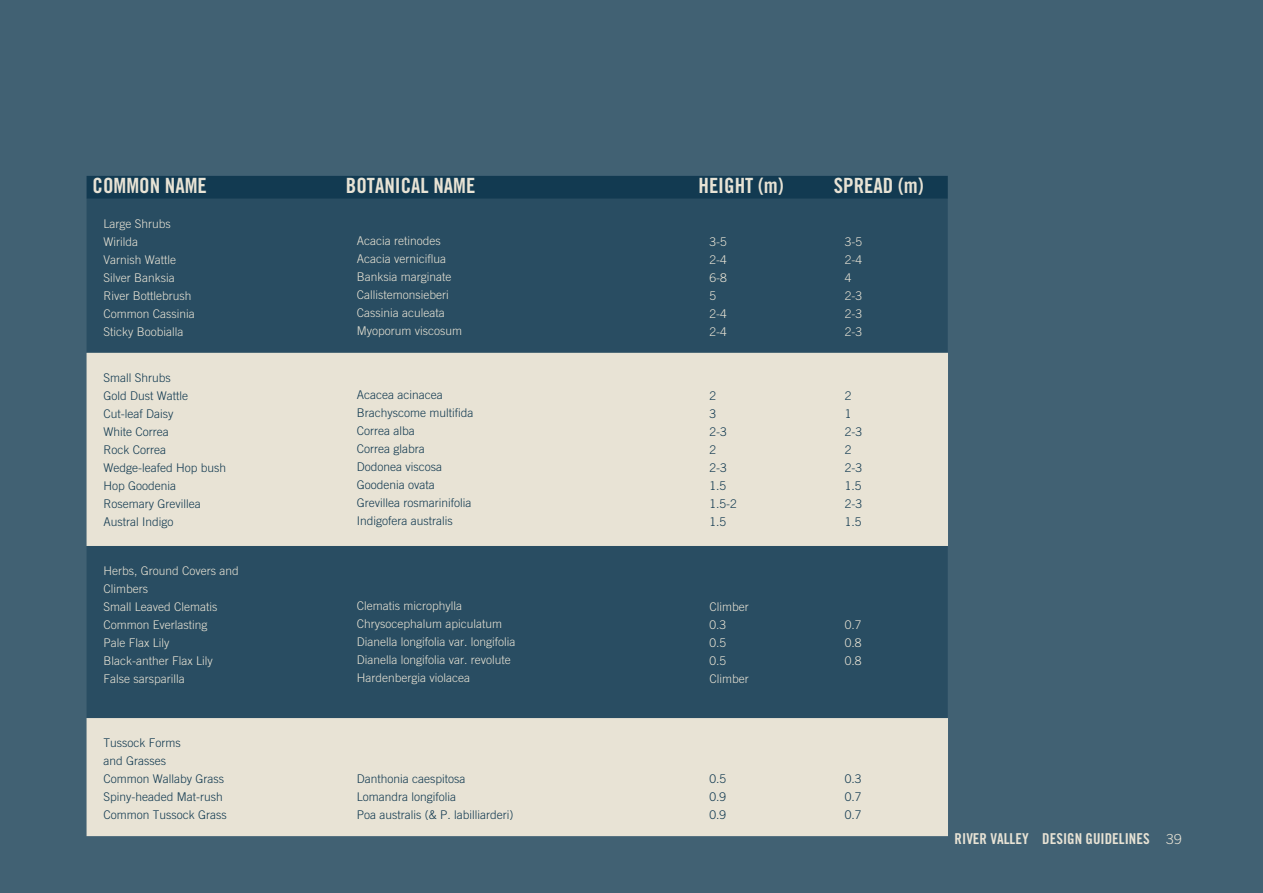
<style>
.page{position:relative;width:1263px;height:893px;background:#416173}
.page>*{position:absolute;margin:0;border:0;box-sizing:border-box;transform-origin:0 0}
.t1{font:21px "Trade Gothic Bold Cond Twenty";color:#e8e3d5}
.t2{font:15px "Trade Gothic Bold Cond Twenty";color:#e8e3d5}
.t3{font:300 12px/18px "Trade Gothic";color:#e8e3d5}
.t4{font:300 12px/18px "Trade Gothic";color:#123a51}
.s1{font-family:"Trade Gothic";font-weight:300;font-size:13.8px}
</style>
<div class="page">
<div style="left:87px;top:176px;width:861px;height:23px;background:#123a51"></div>
<div style="left:87px;top:199px;width:861px;height:154px;background:#294d62"></div>
<svg style="left:87px;top:353px;width:861px;height:483px;background:#a3adac"></svg>
<h1 class="t1" style="left:93px;top:172px;width:116px">COMMON NAME</h1>
<h1 class="t1" style="left:346px;top:172px;width:131px">BOTANICAL NAME</h1>
<h1 class="t1" style="left:698px;top:172px;width:87px">HEIGHT (m)</h1>
<h1 class="t1" style="left:834px;top:172px;width:91px">SPREAD (m)</h1>
<p class="t3" style="left:104px;top:214px;width:93px">Large Shrubs<br>Wirilda<br>Varnish Wattle<br>Silver Banksia<br>River Bottlebrush<br>Common Cassinia<br>Sticky Boobialla</p>
<p class="t3" style="left:357px;top:232px;width:107px">Acacia retinodes<br>Acacia verniciflua<br>Banksia marginate<br>Callistemonsieberi<br>Cassinia aculeata<br>Myoporum viscosum</p>
<p class="t3" style="left:709px;top:232px;width:19px">3-5<br>2-4<br>6-8<br>5<br>2-4<br>2-4</p>
<p class="t3" style="left:845px;top:232px;width:19px">3-5<br>2-4<br>4<br>2-3<br>2-3<br>2-3</p>
<p class="t4" style="left:104px;top:368px;width:124px">Small Shrubs<br>Gold Dust Wattle<br>Cut-leaf Daisy<br>White Correa<br>Rock Correa<br>Wedge-leafed Hop bush<br>Hop Goodenia<br>Rosemary Grevillea<br>Austral Indigo</p>
<p class="t3" style="left:104px;top:562px;width:137px">Herbs, Ground Covers and<br>Climbers<br>Small Leaved Clematis<br>Common Everlasting<br>Pale Flax Lily<br>Black-anther Flax Lily<br>False sarsparilla</p>
<p class="t4" style="left:104px;top:734px;width:125px">Tussock Forms<br>and Grasses<br>Common Wallaby Grass<br>Spiny-headed Mat-rush<br>Common Tussock Grass</p>
<p class="t4" style="left:357px;top:386px;width:118px">Acacea acinacea<br>Brachyscome multifida<br>Correa alba<br>Correa glabra<br>Dodonea viscosa<br>Goodenia ovata<br>Grevillea rosmarinifolia<br>Indigofera australis</p>
<p class="t4" style="left:709px;top:386px;width:29px">2<br>3<br>2-3<br>2<br>2-3<br>1.5<br>1.5-2<br>1.5</p>
<p class="t4" style="left:845px;top:386px;width:19px">2<br>1<br>2-3<br>2<br>2-3<br>1.5<br>2-3<br>1.5</p>
<p class="t3" style="left:357px;top:597px;width:160px">Clematis microphylla<br>Chrysocephalum apiculatum<br>Dianella longifolia var. longifolia<br>Dianella longifolia var. revolute<br>Hardenbergia violacea</p>
<p class="t3" style="left:709px;top:598px;width:41px">Climber<br>0.3<br>0.5<br>0.5<br>Climber</p>
<p class="t3" style="left:845px;top:616px;width:18px;text-align:justify">0.7<br>0.8<br>0.8</p>
<p class="t4" style="left:357px;top:769px;width:158px">Danthonia caespitosa<br>Lomandra longifolia<br>Poa australis (&amp; P. labilliarderi)</p>
<p class="t4" style="left:709px;top:770px;width:18px;text-align:justify">0.5<br>0.9<br>0.9</p>
<p class="t4" style="left:845px;top:770px;width:18px;text-align:justify">0.3<br>0.7<br>0.7</p>
<p class="t2" style="left:955px;top:830px;width:229px">RIVER VALLEY DESIGN GUIDELINES <span class="s1">39</span></p>
</div>
